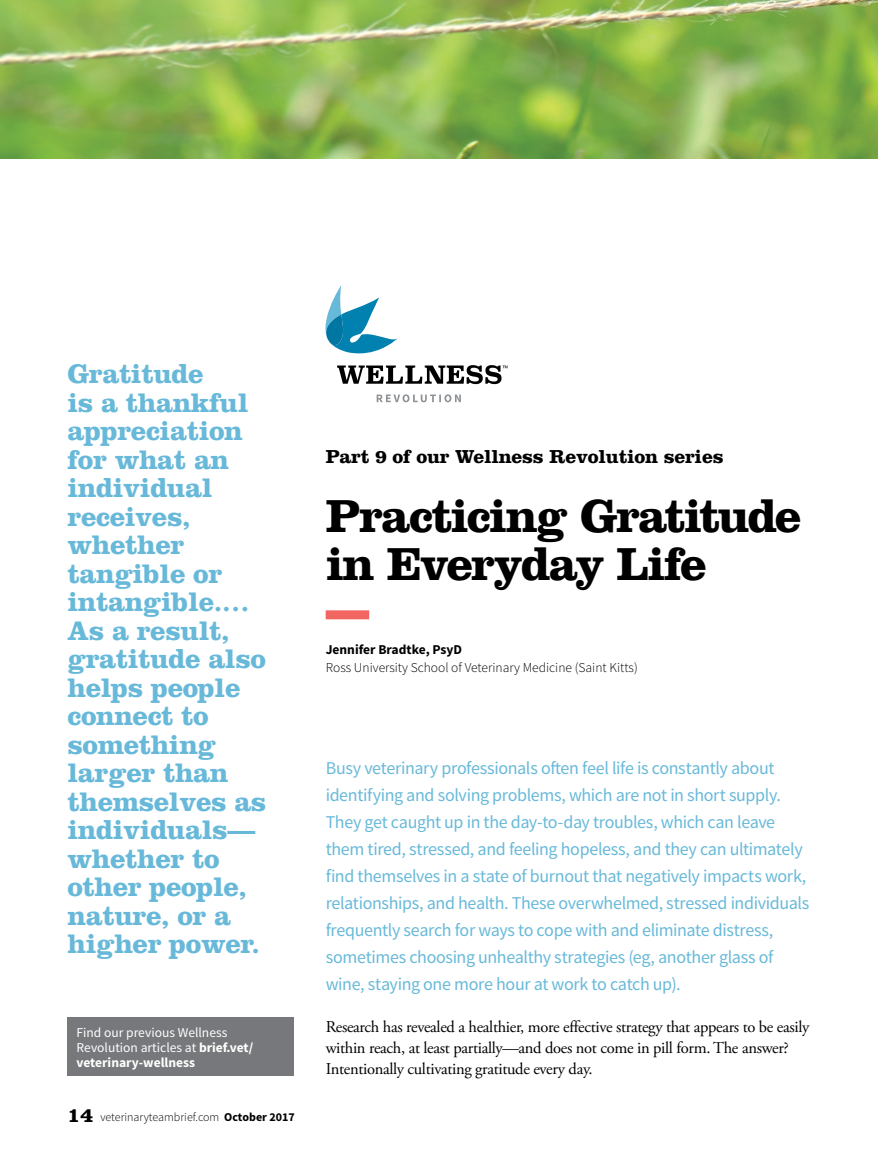
<style>
.page{position:relative;width:878px;height:1175px;background:#fff}
.page>*{position:absolute;margin:0;border:0;box-sizing:border-box;transform-origin:0 0}
.t1{font:700 48px/48px "Clarendon LT Std";letter-spacing:-.04em;color:#000}
.t2{font:700 27.9px/28.5px "Clarendon LT Std";letter-spacing:-.015em;color:#68b9d9}
.t3{font:700 19.5px "Clarendon LT Std";letter-spacing:-.01em;color:#000}
.t4{font:18px/27px "Source Sans Pro";letter-spacing:-.02em;color:#68b9d9}
.t5{font:16.5px/21px "Adobe Garamond Pro";letter-spacing:-.02em;color:#000}
.t6{font:13.5px/15px "Source Sans Pro";color:#fff}
.t7{font:300 13.5px "Source Sans Pro";color:#000}
.t8{font:700 13.5px "Source Sans Pro";color:#000}
.t9{font:300 12px "Source Sans Pro";color:#000}
.s1{font-weight:700}
.s2{font-family:"Clarendon LT Std";font-weight:700;font-size:21px}
</style>
<div class="page">
<div style="left:326px;top:610px;width:43px;height:9px;background:#f16661"></div>
<svg style="left:376px;top:394px;width:85px;height:8px"></svg>
<svg style="left:337px;top:365px;width:170px;height:19px"></svg>
<svg style="left:326px;top:285px;width:71px;height:68px"></svg>
<img style="left:0;top:0;width:878px;height:159px">
<div style="left:68px;top:1017px;width:226px;height:59px;background:#77787b"></div>
<p class="t2" style="left:68px;top:359px;width:200px">Gratitude<br>is a thankful appreciation for what an individual receives, whether tangible or intangible.…<br>As a result, gratitude also helps people connect to something larger than themselves as individuals— whether to other people, nature, or a higher power.</p>
<p class="t6" style="left:76px;top:1025px;width:178px">Find our previous Wellness<br>Revolution articles at <span class="s1">brief.vet/ veterinary-wellness</span></p>
<p class="t9" style="left:68px;top:1109px;width:229px"><span class="s2">14</span> veterinaryteambrief.com <span class="s1">October 2017</span></p>
<p class="t3" style="left:326px;top:445px;width:399px">Part 9 of our Wellness Revolution series</p>
<h1 class="t1" style="left:326px;top:492px;width:477px">Practicing Gratitude in Everyday Life</h1>
<p class="t8" style="left:326px;top:640px;width:138px">Jennifer Bradtke, PsyD</p>
<p class="t7" style="left:326px;top:659px;width:313px">Ross University School of Veterinary Medicine (Saint Kitts)</p>
<p class="t4" style="left:326px;top:755px;width:485px">Busy veterinary professionals often feel life is constantly about identifying and solving problems, which are not in short supply.<br>They get caught up in the day-to-day troubles, which can leave them tired, stressed, and feeling hopeless, and they can ultimately find themselves in a state of burnout that negatively impacts work, relationships, and health. These overwhelmed, stressed individuals frequently search for ways to cope with and eliminate distress, sometimes choosing unhealthy strategies (eg, another glass of wine, staying one more hour at work to catch up).</p>
<p class="t5" style="left:326px;top:1017px;width:485px">Research has revealed a healthier, more effective strategy that appears to be easily within reach, at least partially—and does not come in pill form. The answer?<br>Intentionally cultivating gratitude every day.</p>
</div>
